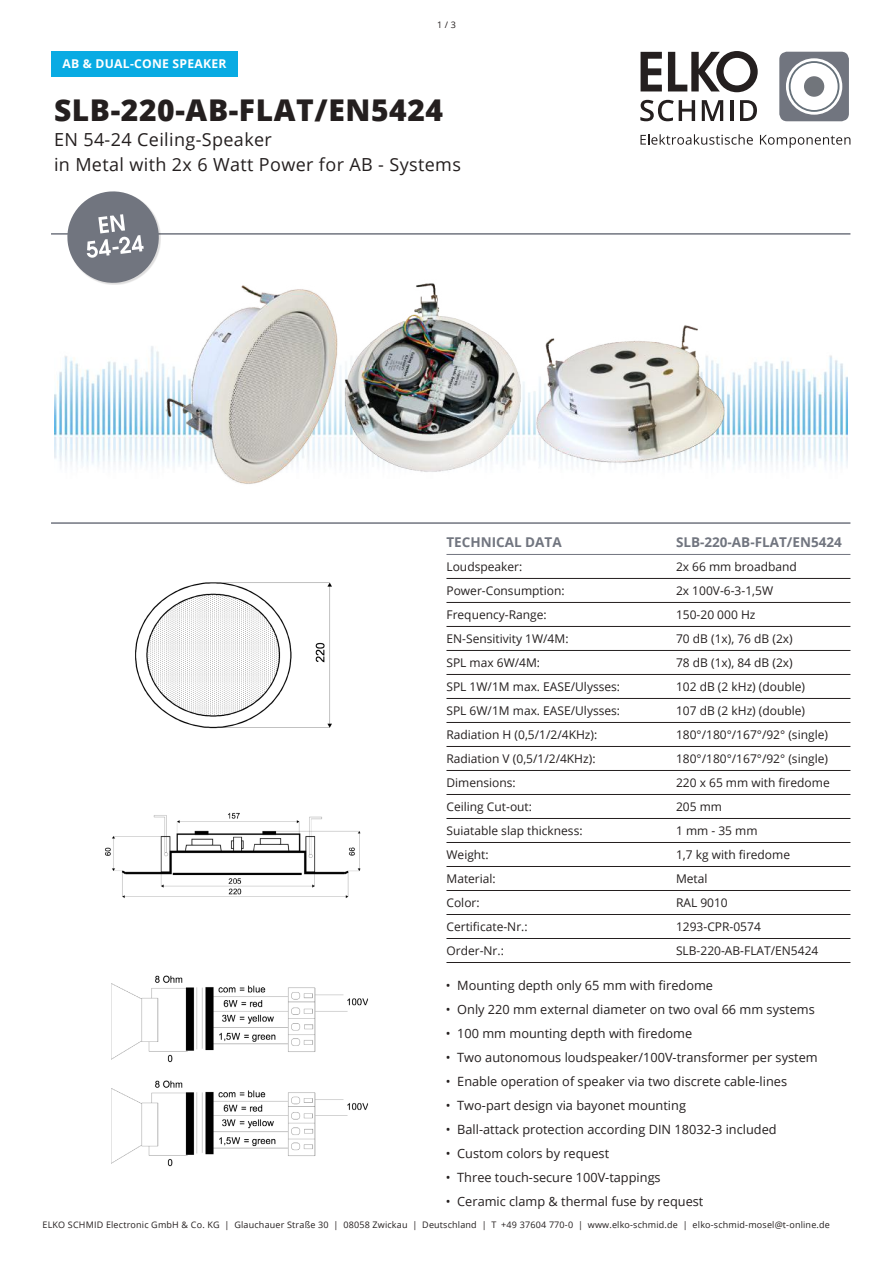
<style>
.page{position:relative;width:893px;height:1263px;background:#fff}
.page>*{position:absolute;margin:0;border:0;box-sizing:border-box;transform-origin:0 0}
.t1{font:800 30px "Open Sans";letter-spacing:.02em;color:#241f1f}
.t2{font:18px/24.6px "Open Sans";letter-spacing:.02em;color:#241f1f}
.t3{font:700 13.5px "Open Sans";color:#71757f}
.t4{font:12.75px "Open Sans";color:#241f1f}
.t5{font:700 12.15px "Open Sans";letter-spacing:.02em;color:#fff}
.t6{font:12px "Open Sans";color:#241f1f}
.t7{font:9px "Open Sans";letter-spacing:.02em;color:#241f1f}
</style>
<div class="page">
<svg style="left:641px;top:51px;width:117px;height:41px"></svg>
<svg style="left:779px;top:52px;width:70px;height:69px"></svg>
<div style="left:804px;top:76px;width:20px;height:21px;background:#71757b;border-radius:50%"></div>
<svg style="left:640px;top:134px;width:113px;height:11px"></svg>
<svg style="left:760px;top:135px;width:90px;height:13px"></svg>
<svg style="left:640px;top:100px;width:55px;height:21px"></svg>
<svg style="left:702px;top:100px;width:21px;height:21px"></svg>
<hr style="left:730px;top:100px;width:3px;height:21px;background:#241f1f">
<svg style="left:740px;top:100px;width:17px;height:21px"></svg>
<hr style="left:446px;top:554px;width:404px;height:1px;background:#71757f">
<hr style="left:446px;top:578px;width:404px;height:1px;background:#241f1f">
<hr style="left:446px;top:602px;width:404px;height:1px;background:#241f1f">
<hr style="left:446px;top:626px;width:404px;height:1px;background:#241f1f">
<hr style="left:446px;top:650px;width:404px;height:1px;background:#241f1f">
<hr style="left:446px;top:674px;width:404px;height:1px;background:#241f1f">
<hr style="left:446px;top:698px;width:404px;height:1px;background:#241f1f">
<hr style="left:446px;top:722px;width:404px;height:1px;background:#241f1f">
<hr style="left:446px;top:746px;width:404px;height:1px;background:#241f1f">
<hr style="left:446px;top:770px;width:404px;height:1px;background:#241f1f">
<hr style="left:446px;top:794px;width:404px;height:1px;background:#241f1f">
<hr style="left:446px;top:818px;width:404px;height:1px;background:#241f1f">
<hr style="left:446px;top:842px;width:404px;height:1px;background:#241f1f">
<hr style="left:446px;top:866px;width:404px;height:1px;background:#241f1f">
<hr style="left:446px;top:890px;width:404px;height:1px;background:#241f1f">
<hr style="left:446px;top:914px;width:404px;height:1px;background:#241f1f">
<hr style="left:446px;top:938px;width:404px;height:1px;background:#241f1f">
<hr style="left:446px;top:962px;width:404px;height:1px;background:#241f1f">
<img style="left:54px;top:355px;width:794px;height:113px">
<hr style="left:51px;top:233px;width:799px;height:2px;background:#71757f">
<hr style="left:51px;top:522px;width:799px;height:2px;background:#71757f">
<svg style="left:94px;top:291px;width:704px;height:189px"></svg>
<svg style="left:65px;top:191px;width:97px;height:94px"></svg>
<img style="left:105px;top:812px;width:256px;height:86px">
<img style="left:135px;top:582px;width:197px;height:147px">
<img style="left:111px;top:975px;width:257px;height:88px">
<img style="left:111px;top:1080px;width:257px;height:87px">
<img style="left:166px;top:233px;width:561px;height:345px">
<div style="left:51px;top:51px;width:186px;height:26px;background:#09abe3"></div>
<p class="t5" style="left:62px;top:55px;width:166px">AB &amp; DUAL-CONE SPEAKER</p>
<p class="t7" style="left:437px;top:19px;width:20px">1 / 3</p>
<h1 class="t1" style="left:54px;top:88px;width:391px">SLB-220-AB-FLAT/EN5424</h1>
<h2 class="t2" style="left:54px;top:127px;width:408px">EN 54-24 Ceiling-Speaker<br>in Metal with 2x 6 Watt Power for AB - Systems</h2>
<p class="t3" style="left:446px;top:532px;width:117px">TECHNICAL DATA</p>
<p class="t3" style="left:676px;top:532px;width:167px">SLB-220-AB-FLAT/EN5424</p>
<p class="t6" style="left:446px;top:558px;width:77px">Loudspeaker:</p>
<p class="t6" style="left:676px;top:558px;width:122px">2x 66 mm broadband</p>
<p class="t6" style="left:446px;top:582px;width:120px">Power-Consumption:</p>
<p class="t6" style="left:676px;top:582px;width:99px">2x 100V-6-3-1,5W</p>
<p class="t6" style="left:446px;top:606px;width:102px">Frequency-Range:</p>
<p class="t6" style="left:676px;top:606px;width:81px">150-20 000 Hz</p>
<p class="t6" style="left:446px;top:630px;width:124px">EN-Sensitivity 1W/4M:</p>
<p class="t6" style="left:676px;top:630px;width:118px">70 dB (1x), 76 dB (2x)</p>
<p class="t6" style="left:446px;top:654px;width:95px">SPL max 6W/4M:</p>
<p class="t6" style="left:676px;top:654px;width:118px">78 dB (1x), 84 dB (2x)</p>
<p class="t6" style="left:446px;top:678px;width:175px">SPL 1W/1M max. EASE/Ulysses:</p>
<p class="t6" style="left:676px;top:678px;width:131px">102 dB (2 kHz) (double)</p>
<p class="t6" style="left:446px;top:702px;width:175px">SPL 6W/1M max. EASE/Ulysses:</p>
<p class="t6" style="left:676px;top:702px;width:131px">107 dB (2 kHz) (double)</p>
<p class="t6" style="left:446px;top:726px;width:152px">Radiation H (0,5/1/2/4KHz):</p>
<p class="t6" style="left:676px;top:726px;width:153px">180°/180°/167°/92° (single)</p>
<p class="t6" style="left:446px;top:750px;width:151px">Radiation V (0,5/1/2/4KHz):</p>
<p class="t6" style="left:676px;top:750px;width:153px">180°/180°/167°/92° (single)</p>
<p class="t6" style="left:446px;top:774px;width:71px">Dimensions:</p>
<p class="t6" style="left:676px;top:774px;width:155px">220 x 65 mm with firedome</p>
<p class="t6" style="left:446px;top:798px;width:87px">Ceiling Cut-out:</p>
<p class="t6" style="left:676px;top:798px;width:48px">205 mm</p>
<p class="t6" style="left:446px;top:822px;width:138px">Suiatable slap thickness:</p>
<p class="t6" style="left:676px;top:822px;width:83px">1 mm - 35 mm</p>
<p class="t6" style="left:446px;top:846px;width:44px">Weight:</p>
<p class="t6" style="left:676px;top:846px;width:116px">1,7 kg with firedome</p>
<p class="t6" style="left:446px;top:870px;width:51px">Material:</p>
<p class="t6" style="left:676px;top:870px;width:33px">Metal</p>
<p class="t6" style="left:446px;top:894px;width:35px">Color:</p>
<p class="t6" style="left:676px;top:894px;width:53px">RAL 9010</p>
<p class="t6" style="left:446px;top:918px;width:83px">Certificate-Nr.:</p>
<p class="t6" style="left:676px;top:918px;width:86px">1293-CPR-0574</p>
<p class="t6" style="left:446px;top:942px;width:59px">Order-Nr.:</p>
<p class="t6" style="left:676px;top:942px;width:144px">SLB-220-AB-FLAT/EN5424</p>
<p class="t4" style="left:446px;top:976px;width:269px">• Mounting depth only 65 mm with firedome</p>
<p class="t4" style="left:446px;top:1000px;width:370px">• Only 220 mm external diameter on two oval 66 mm systems</p>
<p class="t4" style="left:446px;top:1024px;width:248px">• 100 mm mounting depth with firedome</p>
<p class="t4" style="left:446px;top:1048px;width:373px">• Two autonomous loudspeaker/100V-transformer per system</p>
<p class="t4" style="left:446px;top:1072px;width:343px">• Enable operation of speaker via two discrete cable-lines</p>
<p class="t4" style="left:446px;top:1096px;width:242px">• Two-part design via bayonet mounting</p>
<p class="t4" style="left:446px;top:1120px;width:332px">• Ball-attack protection according DIN 18032-3 included</p>
<p class="t4" style="left:446px;top:1144px;width:165px">• Custom colors by request</p>
<p class="t4" style="left:446px;top:1168px;width:216px">• Three touch-secure 100V-tappings</p>
<p class="t4" style="left:446px;top:1192px;width:259px">• Ceramic clamp &amp; thermal fuse by request</p>
<p class="t7" style="left:42px;top:1219px;width:789px">ELKO SCHMID Electronic GmbH &amp; Co. KG | Glauchauer Straße 30 | 08058 Zwickau | Deutschland | T +49 37604 770-0 | www.elko-schmid.de | elko-schmid-mosel@t-online.de</p>
</div>
